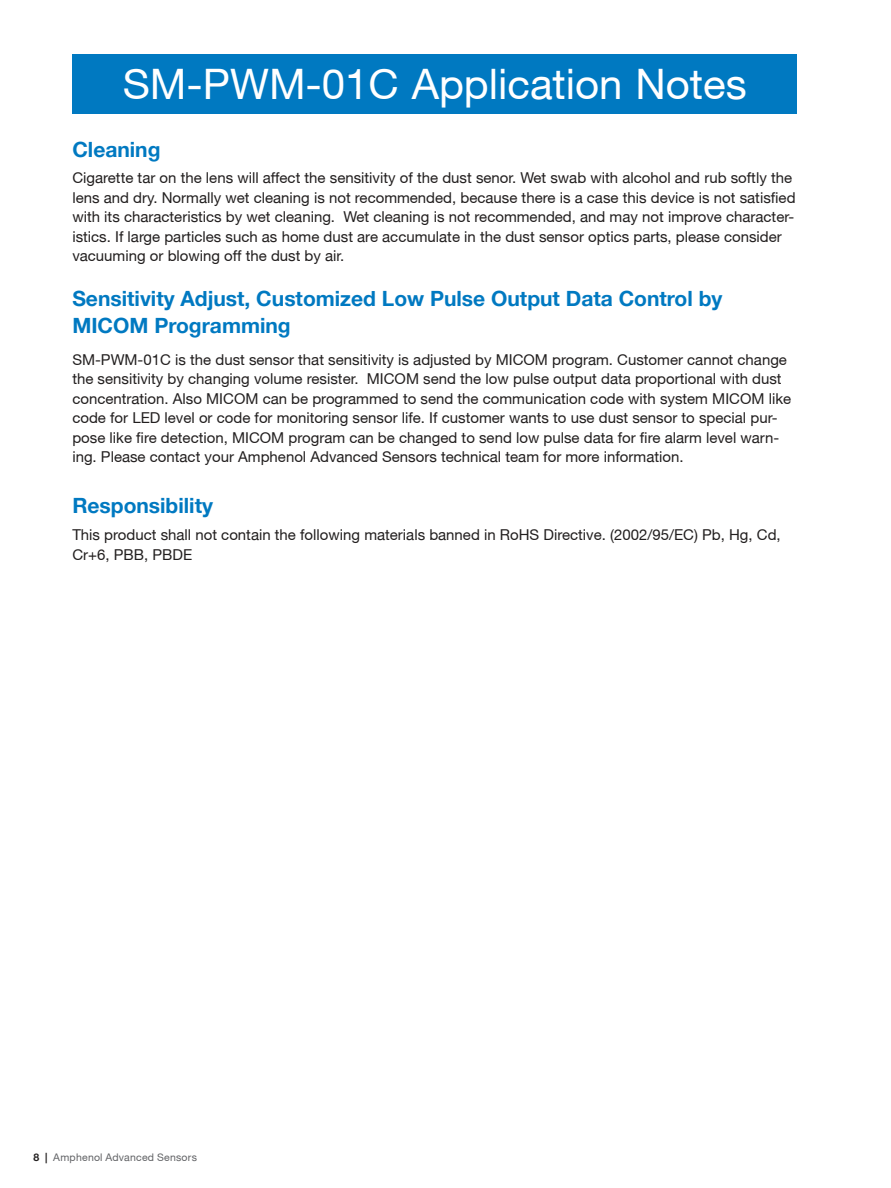
<style>
.page{position:relative;width:891px;height:1188px;background:#fff}
.page>*{position:absolute;margin:0;border:0;box-sizing:border-box;transform-origin:0 0}
.t1{font:42px "Helvetica Neue";color:#fff}
.t2{font:700 21px/27px "Helvetica Neue";color:#0079c1}
.t3{font:15px/19.5px "Helvetica Neue";color:#221f1f}
.t4{font:10.5px "Helvetica Neue";letter-spacing:.02em;color:#626366}
.s1{font-weight:700;color:#221f1f}
</style>
<div class="page">
<div style="left:72px;top:54px;width:725px;height:60px;background:#0079c1"></div>
<h1 class="t1" style="left:123px;top:69px;width:625px">SM-PWM-01C Application Notes</h1>
<h2 class="t2" style="left:72px;top:137px;width:90px">Cleaning</h2>
<p class="t3" style="left:72px;top:170px;width:725px">Cigarette tar on the lens will affect the sensitivity of the dust senor. Wet swab with alcohol and rub softly the lens and dry. Normally wet cleaning is not recommended, because there is a case this device is not satis昀椀ed with its characteristics by wet cleaning. Wet cleaning is not recommended, and may not improve character&shy;istics. If large particles such as home dust are accumulate in the dust sensor optics parts, please consider vacuuming or blowing off the dust by air.</p>
<h2 class="t2" style="left:72px;top:286px;width:652px">Sensitivity Adjust, Customized Low Pulse Output Data Control by<br>MICOM Programming</h2>
<p class="t3" style="left:72px;top:351px;width:720px">SM-PWM-01C is the dust sensor that sensitivity is adjusted by MICOM program. Customer cannot change the sensitivity by changing volume resister. MICOM send the low pulse output data proportional with dust concentration. Also MICOM can be programmed to send the communication code with system MICOM like code for LED level or code for monitoring sensor life. If customer wants to use dust sensor to special pur&shy;pose like 昀椀re detection, MICOM program can be changed to send low pulse data for 昀椀re alarm level warn&shy;ing. Please contact your Amphenol Advanced Sensors technical team for more information.</p>
<h2 class="t2" style="left:72px;top:494px;width:142px">Responsibility</h2>
<p class="t3" style="left:72px;top:526px;width:710px">This product shall not contain the following materials banned in RoHS Directive. (2002/95/EC) Pb, Hg, Cd,<br>Cr+6, PBB, PBDE</p>
<p class="t4" style="left:33px;top:1154px;width:165px"><span class="s1">8 |</span> Amphenol Advanced Sensors</p>
</div>
